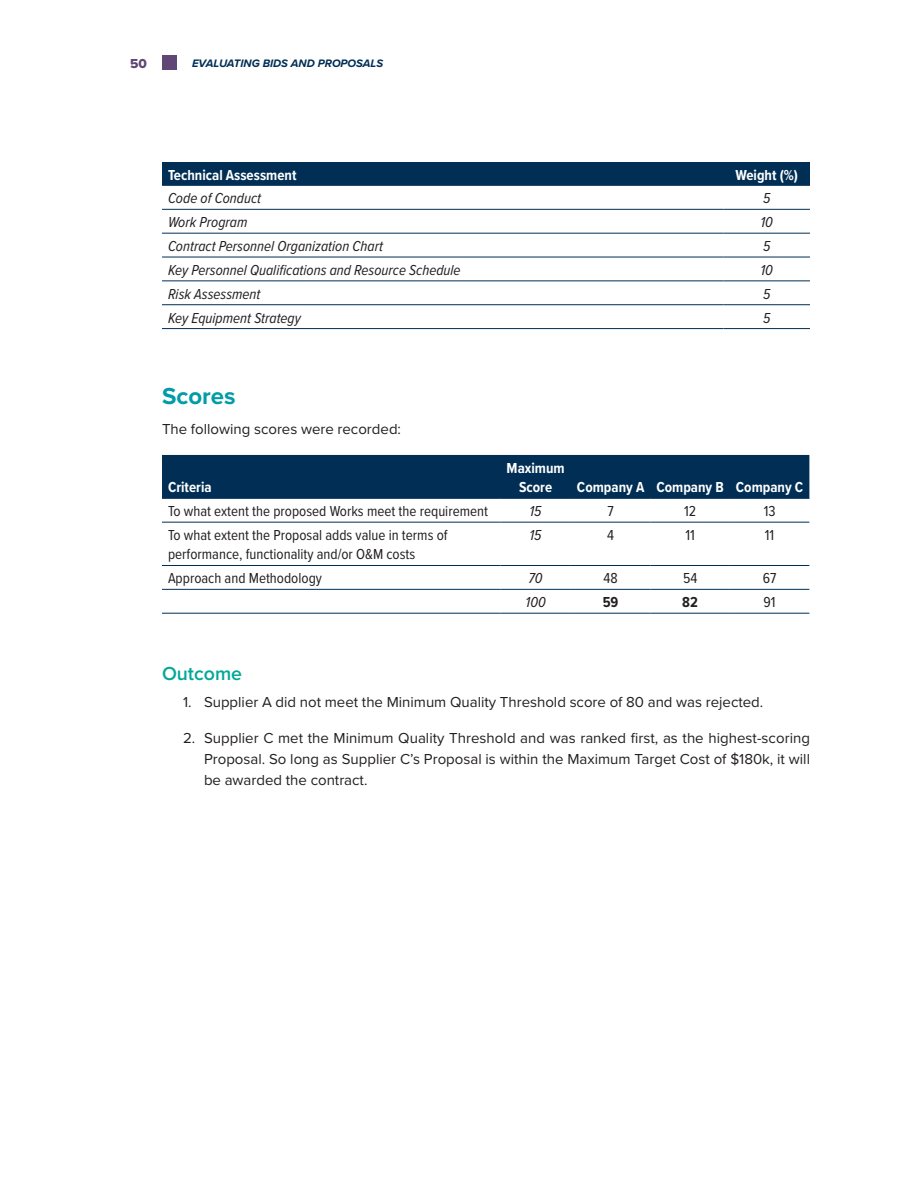
<style>
.page{position:relative;width:918px;height:1188px;background:#fff}
.page>*{position:absolute;margin:0;border:0;box-sizing:border-box;transform-origin:0 0}
.t1{font:700 24px "Proxima Nova";color:#009ca7}
.t2{font:600 19.5px "Proxima Nova";color:#00a897}
.t3{font:15px/21px "Proxima Nova";color:#231f20;text-align:justify}
.t4{font:15px/19.5px "Proxima Nova Cond";color:#231f20}
.t5{font:italic 15px "Proxima Nova Cond";color:#231f20}
.t6{font:700 15px/19.5px "Proxima Nova Cond";color:#fff;text-align:center}
.t7{font:700 15px "Proxima Nova Cond";color:#231f20}
.t8{font:13.5px "Proxima Nova Extrabld";color:#604775}
.t9{font:italic 700 11.25px "Proxima Nova";color:#002e54}
</style>
<div class="page">
<div style="left:162px;top:56px;width:14px;height:14px;background:#604775"></div>
<div style="left:162px;top:162px;width:648px;height:24px;background:#002e54"></div>
<hr style="left:162px;top:209px;width:562px;height:1px;background:#002e54">
<hr style="left:724px;top:209px;width:86px;height:1px;background:#002e54">
<hr style="left:162px;top:233px;width:562px;height:1px;background:#002e54">
<hr style="left:724px;top:233px;width:86px;height:1px;background:#002e54">
<hr style="left:162px;top:257px;width:562px;height:1px;background:#002e54">
<hr style="left:724px;top:257px;width:86px;height:1px;background:#002e54">
<hr style="left:162px;top:280px;width:562px;height:1px;background:#002e54">
<hr style="left:724px;top:280px;width:86px;height:1px;background:#002e54">
<hr style="left:162px;top:304px;width:562px;height:1px;background:#002e54">
<hr style="left:724px;top:304px;width:86px;height:1px;background:#002e54">
<hr style="left:162px;top:328px;width:562px;height:1px;background:#002e54">
<hr style="left:724px;top:328px;width:86px;height:1px;background:#002e54">
<div style="left:162px;top:455px;width:647px;height:43px;background:#002e54"></div>
<hr style="left:162px;top:522px;width:338px;height:1px;background:#002e54">
<hr style="left:500px;top:522px;width:71px;height:1px;background:#002e54">
<hr style="left:571px;top:522px;width:79px;height:1px;background:#002e54">
<hr style="left:650px;top:522px;width:80px;height:1px;background:#002e54">
<hr style="left:730px;top:522px;width:79px;height:1px;background:#002e54">
<hr style="left:162px;top:565px;width:338px;height:1px;background:#002e54">
<hr style="left:500px;top:565px;width:71px;height:1px;background:#002e54">
<hr style="left:571px;top:565px;width:79px;height:1px;background:#002e54">
<hr style="left:650px;top:565px;width:80px;height:1px;background:#002e54">
<hr style="left:730px;top:565px;width:79px;height:1px;background:#002e54">
<hr style="left:162px;top:589px;width:338px;height:1px;background:#002e54">
<hr style="left:500px;top:589px;width:71px;height:1px;background:#002e54">
<hr style="left:571px;top:589px;width:79px;height:1px;background:#002e54">
<hr style="left:650px;top:589px;width:80px;height:1px;background:#002e54">
<hr style="left:730px;top:589px;width:79px;height:1px;background:#002e54">
<hr style="left:162px;top:498px;width:338px;height:1px;background:#002e54">
<hr style="left:500px;top:498px;width:71px;height:1px;background:#002e54">
<hr style="left:571px;top:498px;width:79px;height:1px;background:#002e54">
<hr style="left:650px;top:498px;width:80px;height:1px;background:#002e54">
<hr style="left:730px;top:498px;width:79px;height:1px;background:#002e54">
<hr style="left:162px;top:613px;width:338px;height:1px;background:#002e54">
<hr style="left:500px;top:613px;width:71px;height:1px;background:#002e54">
<hr style="left:571px;top:613px;width:79px;height:1px;background:#002e54">
<hr style="left:650px;top:613px;width:80px;height:1px;background:#002e54">
<hr style="left:730px;top:613px;width:79px;height:1px;background:#002e54">
<p class="t8" style="left:130px;top:53px;width:18px">50</p>
<p class="t9" style="left:192px;top:55px;width:193px">EVALUATING BIDS AND PROPOSALS</p>
<p class="t6" style="left:168px;top:165px;width:130px">Technical Assessment</p>
<p class="t6" style="left:735px;top:165px;width:64px">Weight (%)</p>
<p class="t5" style="left:168px;top:187px;width:95px">Code of Conduct</p>
<p class="t5" style="left:763px;top:187px;width:9px">5</p>
<p class="t5" style="left:168px;top:211px;width:81px">Work Program</p>
<p class="t5" style="left:761px;top:211px;width:14px">10</p>
<p class="t5" style="left:168px;top:235px;width:217px">Contract Personnel Organization Chart</p>
<p class="t5" style="left:763px;top:235px;width:9px">5</p>
<p class="t5" style="left:168px;top:259px;width:294px">Key Personnel Qualifications and Resource Schedule</p>
<p class="t5" style="left:761px;top:259px;width:14px">10</p>
<p class="t5" style="left:168px;top:283px;width:94px">Risk Assessment</p>
<p class="t5" style="left:763px;top:283px;width:9px">5</p>
<p class="t5" style="left:168px;top:307px;width:134px">Key Equipment Strategy</p>
<p class="t5" style="left:763px;top:307px;width:9px">5</p>
<h1 class="t1" style="left:162px;top:378px;width:75px">Scores</h1>
<p class="t3" style="left:162px;top:418px;width:241px">The following scores were recorded:</p>
<p class="t6" style="left:168px;top:477px;width:45px">Criteria</p>
<p class="t6" style="left:507px;top:458px;width:60px">Maximum<br>Score</p>
<p class="t6" style="left:577px;top:477px;width:228px">Company A Company B Company C</p>
<p class="t4" style="left:168px;top:501px;width:322px">To what extent the proposed Works meet the requirement</p>
<p class="t5" style="left:530px;top:500px;width:14px">15</p>
<p class="t4" style="left:607px;top:501px;width:8px">7</p>
<p class="t4" style="left:684px;top:501px;width:14px">12</p>
<p class="t4" style="left:764px;top:501px;width:13px">13</p>
<p class="t4" style="left:168px;top:525px;width:281px">To what extent the Proposal adds value in terms of performance, functionality and/or O&amp;M costs</p>
<p class="t5" style="left:530px;top:524px;width:14px">15</p>
<p class="t4" style="left:607px;top:525px;width:8px">4</p>
<p class="t4" style="left:685px;top:525px;width:11px">11</p>
<p class="t4" style="left:765px;top:525px;width:11px">11</p>
<p class="t4" style="left:168px;top:568px;width:155px">Approach and Methodology</p>
<p class="t5" style="left:529px;top:567px;width:16px">70</p>
<p class="t4" style="left:604px;top:568px;width:16px">48</p>
<p class="t4" style="left:683px;top:568px;width:16px">54</p>
<p class="t4" style="left:763px;top:568px;width:15px">67</p>
<p class="t5" style="left:526px;top:591px;width:22px">100</p>
<p class="t7" style="left:603px;top:591px;width:17px">59</p>
<p class="t7" style="left:682px;top:591px;width:17px">82</p>
<p class="t4" style="left:764px;top:592px;width:14px">91</p>
<h2 class="t2" style="left:162px;top:659px;width:82px">Outcome</h2>
<p class="t3" style="left:183px;top:690px;width:582px">1. Supplier A did not meet the Minimum Quality Threshold score of 80 and was rejected.</p>
<p class="t3" style="left:204px;top:726px;width:608px;text-indent:-21px">2. Supplier C met the Minimum Quality Threshold and was ranked first, as the highest-scoring Proposal. So long as Supplier C’s Proposal is within the Maximum Target Cost of $180k, it will be awarded the contract.</p>
</div>
